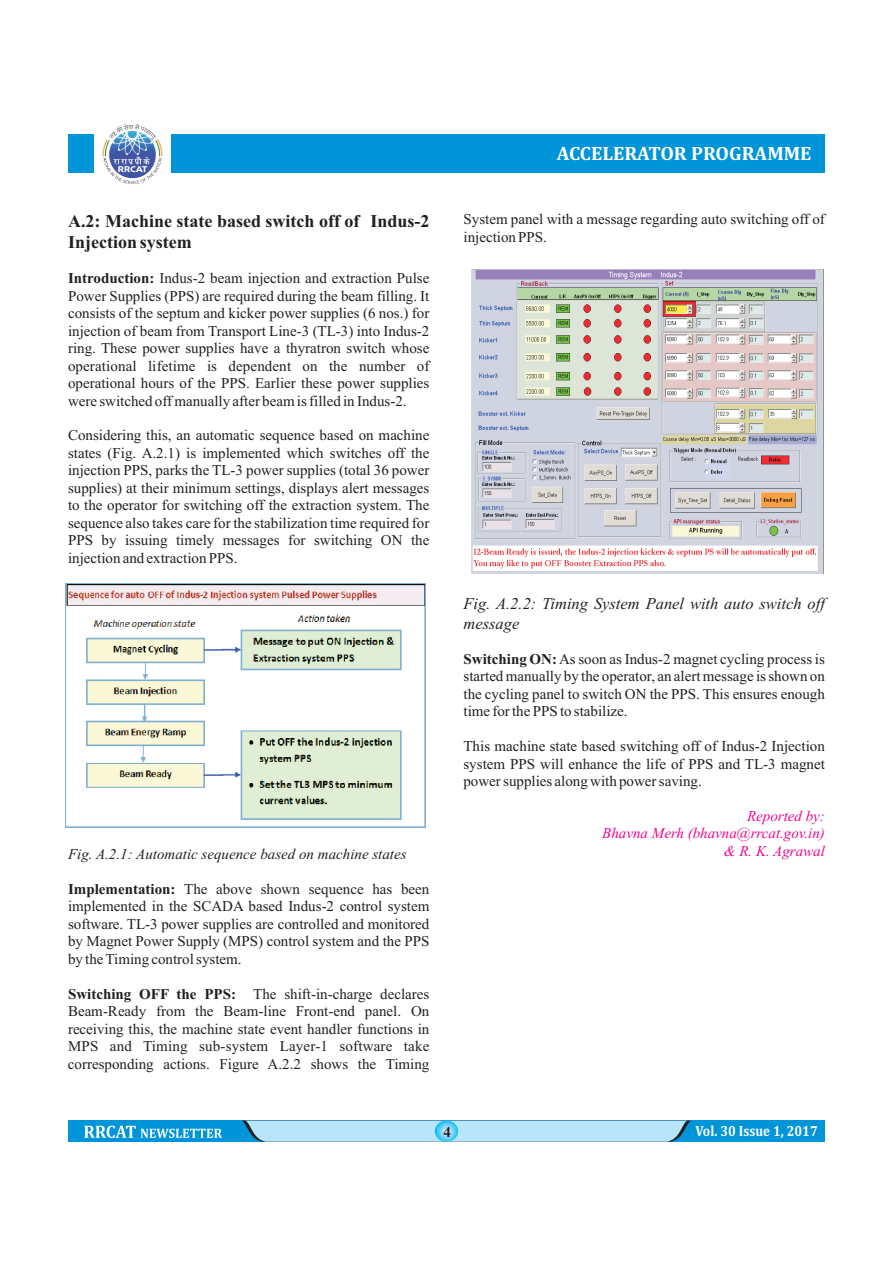
<style>
.page{position:relative;width:893px;height:1263px;background:#fff}
.page>*{position:absolute;margin:0;border:0;box-sizing:border-box;transform-origin:0 0}
.t1{font:700 19.5px "Cambria";color:#fff}
.t2{font:700 18px/21px "Times New Roman";color:#231f20}
.t3{font:italic 16.5px/19.2px "Times New Roman";color:#231f20}
.t4{font:15px/17.4px "Times New Roman";color:#231f20;text-align:justify}
.t5{font:italic 15px/17.4px "Times New Roman";color:#ed028c;text-align:right}
.t6{font:italic 15px "Times New Roman";color:#231f20}
.t7{font:700 15px "Cambria";color:#fff;scale:.87 1}
.t8{font:700 15px "Times New Roman";color:#231f20}
.s1{font-weight:700}
</style>
<div class="page">
<img style="left:65px;top:584px;width:361px;height:243px">
<div style="left:68px;top:134px;width:757px;height:38px;background:#0095d9"></div>
<div style="left:68px;top:1120px;width:757px;height:22px;background:#0095d9"></div>
<svg style="left:242px;top:1120px;width:449px;height:22px;background:#a8d9f0"></svg>
<svg style="left:84px;top:1125px;width:138px;height:13px"></svg>
<svg style="left:435px;top:1120px;width:23px;height:22px"></svg>
<div style="left:94px;top:122px;width:77px;height:62px;background:#fff"></div>
<img style="left:102px;top:141px;width:61px;height:16px">
<svg style="left:106px;top:123px;width:53px;height:18px"></svg>
<svg style="left:103px;top:157px;width:59px;height:27px"></svg>
<img style="left:472px;top:269px;width:352px;height:304px">
<h1 class="t1" style="left:557px;top:144px;width:256px">ACCELERATOR PROGRAMME</h1>
<p class="t2" style="left:68px;top:212px;width:363px">A.2: Machine state based switch off of Indus-2<br>Injection system</p>
<p class="t4" style="left:68px;top:271px;width:363px"><span class="s1">Introduction:</span> Indus-2 beam injection and extraction Pulse Power Supplies (PPS) are required during the beam filling. It consists of the septum and kicker power supplies (6 nos.) for injection of beam from Transport Line-3 (TL-3) into Indus-2 ring. These power supplies have a thyratron switch whose operational lifetime is dependent on the number of operational hours of the PPS. Earlier these power supplies were switched off manually after beam is filled in Indus-2.</p>
<p class="t4" style="left:68px;top:428px;width:363px">Considering this, an automatic sequence based on machine states (Fig. A.2.1) is implemented which switches off the injection PPS, parks the TL-3 power supplies (total 36 power supplies) at their minimum settings, displays alert messages to the operator for switching off the extraction system. The sequence also takes care for the stabilization time required for PPS by issuing timely messages for switching ON the injection and extraction PPS.</p>
<p class="t6" style="left:68px;top:849px;width:340px">Fig. A.2.1: Automatic sequence based on machine states</p>
<p class="t4" style="left:68px;top:882px;width:363px"><span class="s1">Implementation:</span> The above shown sequence has been implemented in the SCADA based Indus-2 control system software. TL-3 power supplies are controlled and monitored by Magnet Power Supply (MPS) control system and the PPS by the Timing control system.</p>
<p class="t4" style="left:68px;top:986px;width:363px"><span class="s1">Switching OFF the PPS:</span> The shift-in-charge declares Beam-Ready from the Beam-line Front-end panel. On receiving this, the machine state event handler functions in MPS and Timing sub-system Layer-1 software take corresponding actions. Figure A.2.2 shows the Timing</p>
<p class="t4" style="left:463px;top:212px;width:363px">System panel with a message regarding auto switching off of injection PPS.</p>
<p class="t3" style="left:463px;top:596px;width:363px">Fig. A.2.2: Timing System Panel with auto switch off message</p>
<p class="t4" style="left:463px;top:652px;width:363px"><span class="s1">Switching ON:</span>As soon as Indus-2 magnet cycling process is started manually by the operator, an alert message is shown on the cycling panel to switch ON the PPS. This ensures enough time for the PPS to stabilize.</p>
<p class="t4" style="left:463px;top:739px;width:363px">This machine state based switching off of Indus-2 Injection system PPS will enhance the life of PPS and TL-3 magnet power supplies along with power saving.</p>
<p class="t5" style="left:602px;top:809px;width:224px">Reported by:<br>Bhavna Merh (bhavna@rrcat.gov.in) &amp; R. K. Agrawal</p>
<p class="t8" style="left:444px;top:1127px;width:9px">4</p>
<p class="t7" style="left:696px;top:1124px;width:142px">Vol. 30 Issue 1, 2017</p>
</div>
